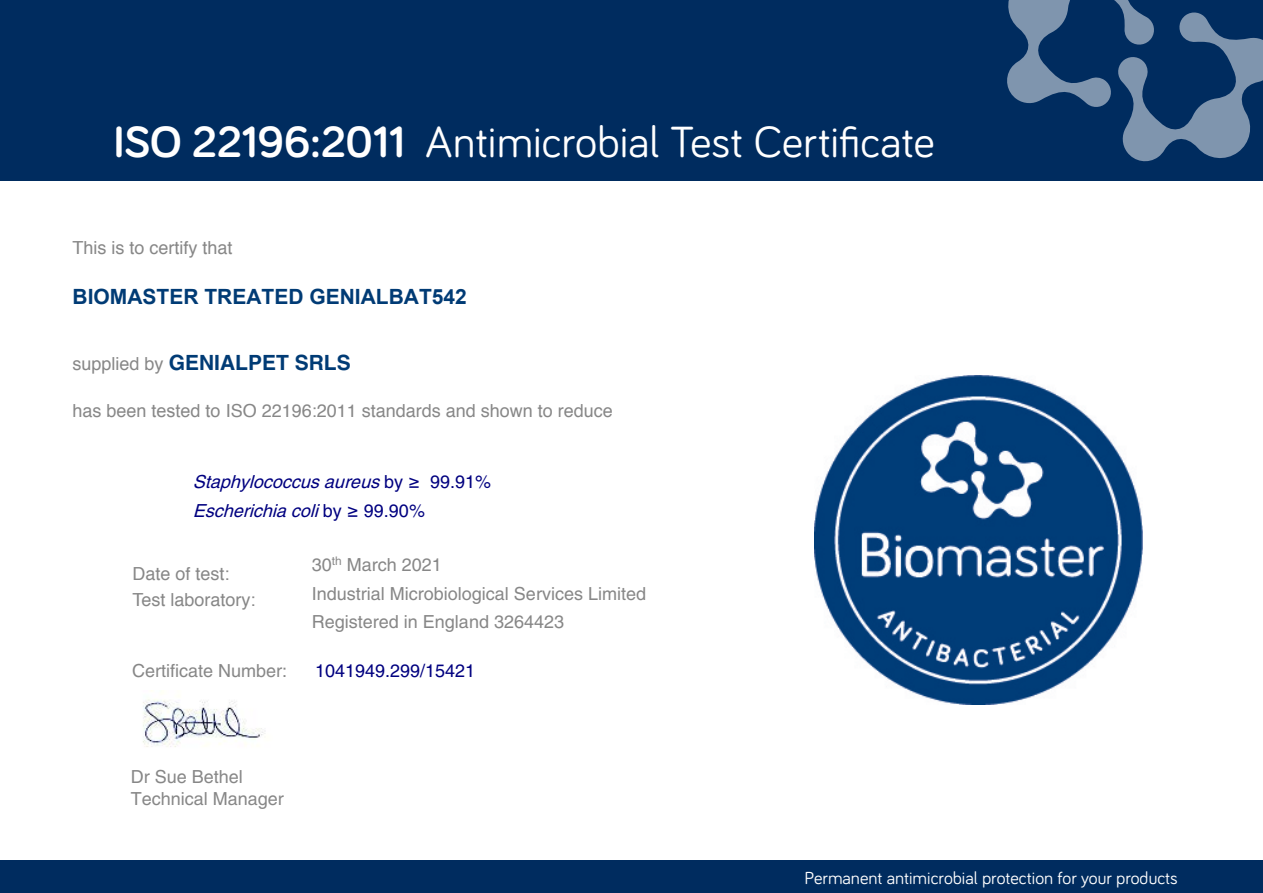
<style>
.page{position:relative;width:1263px;height:893px;background:#fff}
.page>*{position:absolute;margin:0;border:0;box-sizing:border-box;transform-origin:0 0}
.t1{font:45px "Bariol";color:#fff}
.t2{font:700 21px "Arial";color:#003b75}
.t3{font:700 21px "Helvetica LT Std";color:#003b75}
.t4{font:18px/28.8px "Helvetica LT Std";color:#878787}
.t5{font:18px/25.8px "Helvetica";color:#878787}
.t6{font:italic 18px/28.3px "Helvetica LT Std";color:#000080}
.t7{font:18px "Bariol";color:#fff}
.t8{font:18px "Helvetica LT Std";color:#000080}
.s1{font-weight:700}
.s2{font-family:"Helvetica";font-weight:400;font-size:18px;color:#878787}
.s3{font-family:"Arial"}
.s4{font-style:normal}
</style>
<div class="page">
<div style="left:0;top:0;width:1263px;height:180px;background:#002c5f"></div>
<svg style="left:1007px;top:0;width:256px;height:162px"></svg>
<div style="left:0;top:860px;width:1263px;height:33px;background:#002c5f"></div>
<img style="left:143px;top:699px;width:122px;height:48px">
<img style="left:814px;top:376px;width:329px;height:328px">
<h1 class="t1" style="left:114px;top:111px;width:823px"><span class="s1">ISO 22196:2011</span> Antimicrobial Test Certificate</h1>
<p class="t5" style="left:73px;top:235px;width:162px">This is to certify that</p>
<p class="t2" style="left:73px;top:282px;width:396px">BIOMASTER TREATED GENIALBAT542</p>
<p class="t3" style="left:73px;top:350px;width:280px"><span class="s2">supplied by</span> GENIALPET SRLS</p>
<p class="t5" style="left:73px;top:398px;width:542px">has been t<span class="s3">est</span>ed to ISO 22196:2011 standards and shown to reduce</p>
<p class="t6" style="left:193px;top:468px;width:300px">Staphylococcusaureus<span class="s4">b y ≥ 9 9 . 9 1 %<br></span>Escherichiacoli<span class="s4">b y ≥ 9 9 . 9 0 %</span></p>
<p class="t5" style="left:132px;top:561px;width:125px">Date of test:<br>Test laboratory:</p>
<p class="t4" style="left:312px;top:550px;width:336px">30<sup>th</sup> March 2021<br>Industrial Microbiological Services Limited<br>Registered in England 3264423</p>
<p class="t4" style="left:132px;top:656px;width:157px">Certificate Number:</p>
<p class="t8" style="left:315px;top:660px;width:162px">1041949.299/15421</p>
<p class="t4" style="left:131px;top:766px;width:155px;line-height:21.6px">Dr Sue Bethel<br>Technical Manager</p>
<p class="t7" style="left:805px;top:865px;width:375px">Permanent antimicrobial protection for your products</p>
</div>
